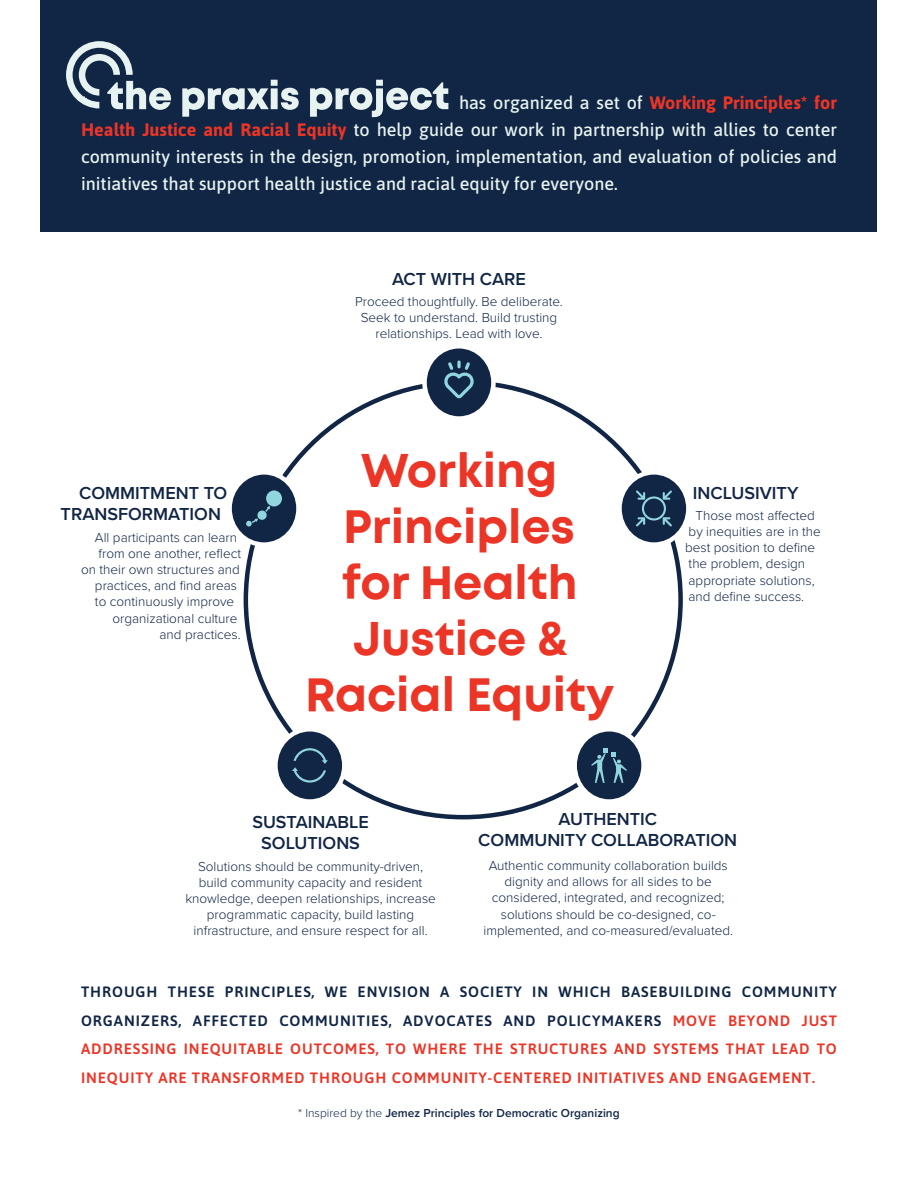
<style>
.page{position:relative;width:918px;height:1188px;background:#fff}
.page>*{position:absolute;margin:0;border:0;box-sizing:border-box;transform-origin:0 0}
.t1{font:700 46.5px/55.8px "Mont";color:#eb3526;text-align:center}
.Header_2{font:500 18px/27px "Asap";color:#e7f3f0;text-align:justify}
.Paragraph_Style_1{font:600 18px/21.6px "Proxima Nova";color:#112545;text-align:center}
.Header_2-2{font:600 18px "Asap";color:#e7f3f0}
.Subtitle{font:600 15px/28.5px "Asap";letter-spacing:.06em;color:#eb3526;text-align:justify}
.t2{font:300 13.5px/16.2px "Proxima Nova";color:#112545;text-align:center}
.t3{font:600 12px "Proxima Nova";color:#112545}
.s1{font-weight:700;color:#eb3526}
.s2{color:#112545}
.s3{font-weight:300}
</style>
<div class="page">
<svg style="left:425px;top:346px;width:68px;height:73px;background:#2e405c"></svg>
<div style="left:422px;top:344px;width:74px;height:77px;border:4px solid #fff;border-radius:50%"></div>
<svg style="left:619px;top:472px;width:69px;height:73px;background:#32435e"></svg>
<div style="left:617px;top:470px;width:74px;height:77px;border:4px solid #fff;border-radius:50%"></div>
<svg style="left:636px;top:490px;width:36px;height:36px"></svg>
<svg style="left:575px;top:729px;width:69px;height:73px;background:#31425e"></svg>
<div style="left:572px;top:727px;width:74px;height:77px;border:4px solid #fff;border-radius:50%"></div>
<svg style="left:591px;top:748px;width:36px;height:35px"></svg>
<svg style="left:275px;top:729px;width:69px;height:73px;background:#31425e"></svg>
<div style="left:273px;top:727px;width:74px;height:77px;border:4px solid #fff;border-radius:50%"></div>
<svg style="left:292px;top:748px;width:36px;height:35px"></svg>
<div style="left:230px;top:472px;width:69px;height:73px;background:#112545;border-radius:50%"></div>
<div style="left:227px;top:470px;width:74px;height:77px;border:4px solid #fff;border-radius:50%"></div>
<div style="left:257px;top:511px;width:10px;height:9px;background:#91d5df;border-radius:50%"></div>
<div style="left:266px;top:490px;width:16px;height:16px;background:#91d5df;border-radius:50%"></div>
<svg style="left:265px;top:506px;width:5px;height:6px"></svg>
<svg style="left:246px;top:519px;width:12px;height:8px"></svg>
<div style="left:40px;top:0;width:838px;height:232px;background:#112545"></div>
<svg style="left:182px;top:80px;width:117px;height:37px"></svg>
<svg style="left:310px;top:80px;width:138px;height:37px"></svg>
<svg style="left:66px;top:41px;width:105px;height:69px"></svg>
<svg style="left:443px;top:361px;width:32px;height:37px"></svg>
<p class="Header_2" style="left:81px;top:88px;width:758px;text-indent:378px">has organized a set of <span class="s1">Working Principles* for Health Justice and Racial Equity</span> to help guide our work in partnership with allies to center community interests in the design, promotion, implementation, and evaluation of policies and initiatives that support health justice and racial equity for everyone.</p>
<p class="Header_2-2" style="left:81px;top:90px;width:8px">*</p>
<p class="Paragraph_Style_1" style="left:61px;top:481px;width:168px;text-align:left;text-indent:19px">COMMITMENT TO<br>TRANSFORMATION</p>
<p class="t2" style="left:95px;top:528px;width:144px">All participants can learn</p>
<p class="t2" style="left:81px;top:545px;width:162px;text-align:right">from one another, reflect on their own structures and</p>
<p class="t2" style="left:95px;top:577px;width:143px">practices, and find areas</p>
<p class="t2" style="left:95px;top:593px;width:141px">to continuously improve</p>
<p class="t2" style="left:112px;top:609px;width:127px">organizational culture</p>
<p class="t2" style="left:159px;top:626px;width:83px">and practices.</p>
<p class="Paragraph_Style_1" style="left:392px;top:268px;width:135px">ACT WITH CARE</p>
<p class="t2" style="left:355px;top:293px;width:209px">Proceed thoughtfully. Be deliberate.<br>Seek to understand. Build trusting relationships. Lead with love.</p>
<p class="t1" style="left:305px;top:445px;width:311px">Working<br>Principles for Health<br>Justice &amp;<br>Racial Equity</p>
<p class="Paragraph_Style_1" style="left:693px;top:481px;width:107px">INCLUSIVITY</p>
<p class="t2" style="left:696px;top:506px;width:121px">Those most affected</p>
<p class="t2" style="left:689px;top:523px;width:134px">by inequities are in the</p>
<p class="t2" style="left:685px;top:539px;width:132px">best position to define</p>
<p class="t2" style="left:689px;top:555px;width:118px">the problem, design</p>
<p class="t2" style="left:689px;top:571px;width:128px">appropriate solutions,</p>
<p class="t2" style="left:689px;top:587px;width:117px">and define success.</p>
<p class="Paragraph_Style_1" style="left:252px;top:810px;width:118px">SUSTAINABLE<br>SOLUTIONS</p>
<p class="t2" style="left:185px;top:857px;width:252px">Solutions should be community-driven, build community capacity and resident knowledge, deepen relationships, increase programmatic capacity, build lasting infrastructure, and ensure respect for all.</p>
<p class="Paragraph_Style_1" style="left:558px;top:807px;width:100px">AUTHENTIC</p>
<p class="Paragraph_Style_1" style="left:478px;top:829px;width:260px">COMMUNITY COLLABORATION</p>
<p class="t2" style="left:483px;top:857px;width:251px">Authentic community collaboration builds dignity and allows for all sides to be considered, integrated, and recognized; solutions should be co-designed, co&shy;implemented, and co-measured/evaluated.</p>
<p class="Subtitle" style="left:81px;top:977px;width:757px"><span class="s2">THROUGH THESE PRINCIPLES, WE ENVISION A SOCIETY IN WHICH BASEBUILDING COMMUNITY ORGANIZERS, AFFECTED COMMUNITIES, ADVOCATES AND POLICYMAKERS</span> MOVE BEYOND JUST ADDRESSING INEQUITABLE OUTCOMES, TO WHERE THE STRUCTURES AND SYSTEMS THAT LEAD TO INEQUITY ARE TRANSFORMED THROUGH COMMUNITY-CENTERED INITIATIVES AND ENGAGEMENT.</p>
<p class="t3" style="left:298px;top:1104px;width:323px"><span class="s3">* Inspired by the</span> Jemez Principles for Democratic Organizing</p>
</div>
